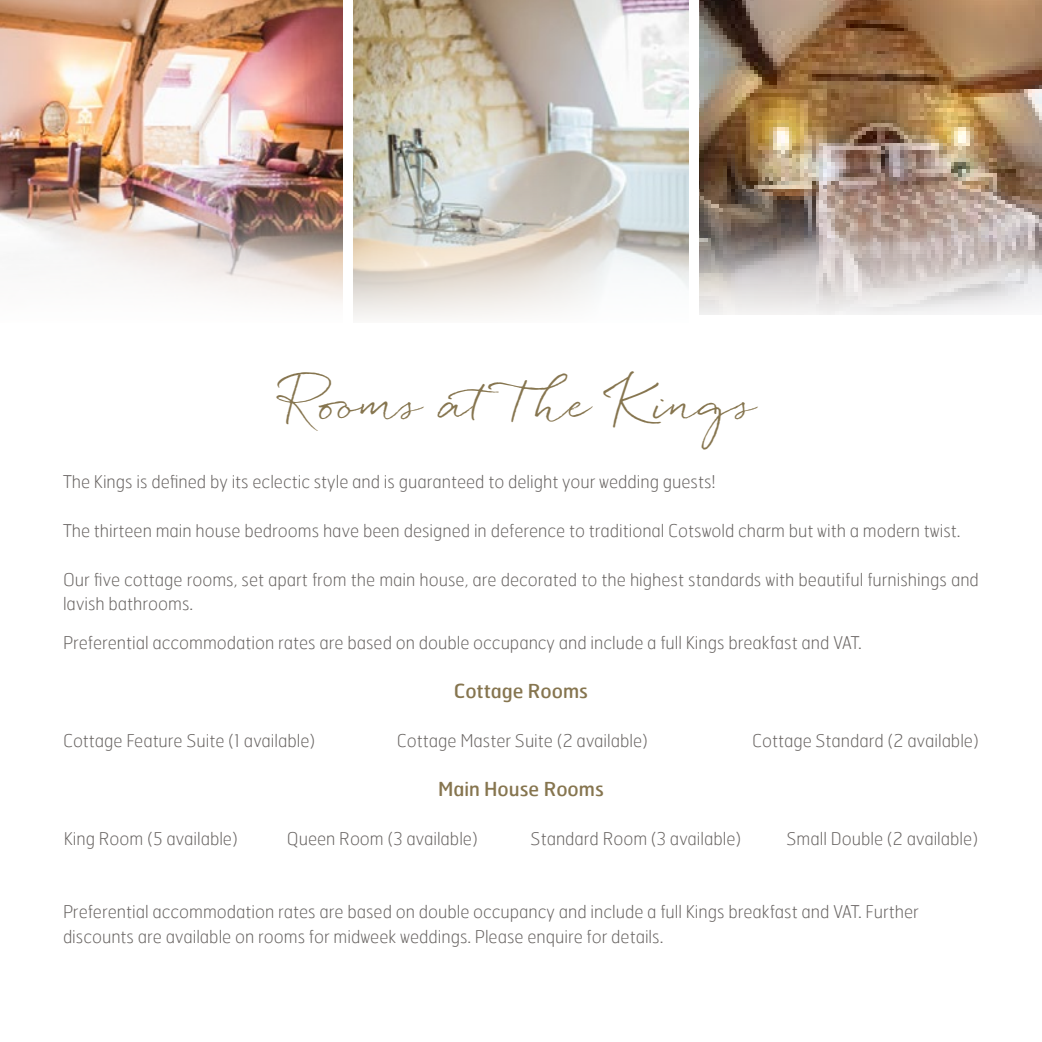
<style>
.page{position:relative;width:1042px;height:1042px;background:#fff}
.page>*{position:absolute;margin:0;border:0;box-sizing:border-box;transform-origin:0 0}
.t1{font:45.5px "Quickpen";color:#86754f}
.t2{font:19.25px "Hermes";color:#86754f}
.t3{font:100 17.5px/24.5px "Hermes";color:#696563}
</style>
<div class="page">
<img style="left:353px;top:0;width:336px;height:207px">
<img style="left:0;top:0;width:342px;height:207px">
<img style="left:699px;top:0;width:343px;height:207px">
<svg style="left:0;top:207px;width:1042px;height:112px"></svg>
<h1 class="t1" style="left:285px;top:377px;width:474px">Rooms atThe Kings</h1>
<p class="t3" style="left:63px;top:469px;width:654px">The Kings is defined by its eclectic style and is guaranteed to delight your wedding guests!</p>
<p class="t3" style="left:63px;top:518px;width:899px">The thirteen main house bedrooms have been designed in deference to traditional Cotswold charm but with a modern twist.</p>
<p class="t3" style="left:63px;top:567px;width:917px">Our five cottage rooms, set apart from the main house, are decorated to the highest standards with beautiful furnishings and lavish bathrooms.</p>
<p class="t3" style="left:63px;top:630px;width:800px">Preferential accommodation rates are based on double occupancy and include a full Kings breakfast and VAT.</p>
<p class="t2" style="left:454px;top:678px;width:136px">Cottage Rooms</p>
<p class="t3" style="left:63px;top:728px;width:254px">Cottage Feature Suite (1 available)</p>
<p class="t3" style="left:397px;top:728px;width:253px">Cottage Master Suite (2 available)</p>
<p class="t3" style="left:752px;top:728px;width:228px">Cottage Standard (2 available)</p>
<p class="t2" style="left:438px;top:776px;width:167px">Main House Rooms</p>
<p class="t3" style="left:64px;top:826px;width:176px">King Room (5 available)</p>
<p class="t3" style="left:287px;top:826px;width:192px">Queen Room (3 available)</p>
<p class="t3" style="left:531px;top:826px;width:212px">Standard Room (3 available)</p>
<p class="t3" style="left:786px;top:826px;width:193px">Small Double (2 available)</p>
<p class="t3" style="left:63px;top:899px;width:857px">Preferential accommodation rates are based on double occupancy and include a full Kings breakfast and VAT. Further discounts are available on rooms for midweek weddings. Please enquire for details.</p>
</div>
